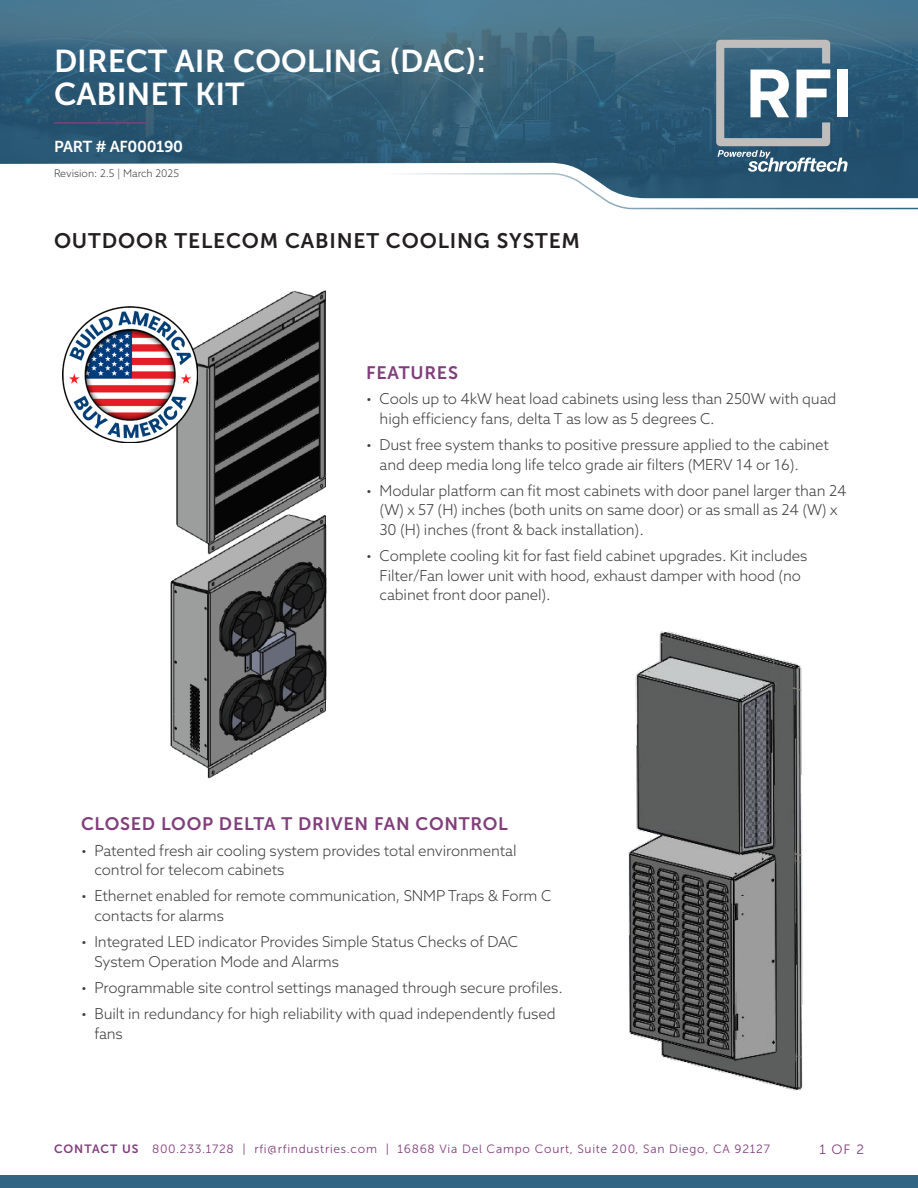
<style>
.page{position:relative;width:918px;height:1188px;background:#fff}
.page>*{position:absolute;margin:0;border:0;box-sizing:border-box;transform-origin:0 0}
.t1{font:31.5px/33px "Museo Sans 700";color:#fff}
.RFI_-_Big_Header{font:21px "Museo Sans 700";letter-spacing:.04em;color:#231f20}
.RFI_-_Small_Headers{font:18px "Museo Sans 700";letter-spacing:.04em;color:#813e7b}
.t2{font:15.75px "Museo Sans 700";letter-spacing:-.02em;color:#fff}
.t3{font:300 15px/19.5px "Azo Sans";letter-spacing:-.01em;color:#3e3e3f}
.t4{font:13.5px "Museo Sans 300";color:#813e7b}
.t5{font:12px "Museo Sans 300";letter-spacing:.06em;color:#813e7b}
.t6{font:300 10.5px "Azo Sans";color:#3e3e3f}
.s1{font-family:"Museo Sans 700"}
</style>
<div class="page">
<img style="left:0;top:0;width:918px;height:164px">
<svg style="left:302px;top:40px;width:616px;height:170px"></svg>
<hr style="left:54px;top:122px;width:94px;height:2px;background:#813e7b">
<img style="left:628px;top:631px;width:174px;height:459px">
<img style="left:170px;top:290px;width:157px;height:489px">
<div style="left:0;top:1176px;width:918px;height:12px;background:#316583"></div>
<img style="left:62px;top:307px;width:136px;height:135px">
<p class="t1" style="left:54px;top:44px;width:433px">DIRECT AIR COOLING (DAC):<br>CABINET KIT</p>
<p class="t2" style="left:54px;top:138px;width:131px">PART # AF000190</p>
<p class="t6" style="left:54px;top:167px;width:127px">Revision: 2.5 | March 2025</p>
<p class="RFI_-_Big_Header" style="left:54px;top:229px;width:528px">OUTDOOR TELECOM CABINET COOLING SYSTEM</p>
<p class="RFI_-_Small_Headers" style="left:366px;top:363px;width:93px">FEATURES</p>
<p class="t3" style="left:380px;top:389px;width:458px;text-indent:-14px">• Cools up to 4kW heat load cabinets using less than 250W with quad high efficiency fans, delta T as low as 5 degrees C.</p>
<p class="t3" style="left:380px;top:435px;width:451px;text-indent:-14px">• Dust free system thanks to positive pressure applied to the cabinet and deep media long life telco grade air filters (MERV 14 or 16).</p>
<p class="t3" style="left:380px;top:481px;width:468px;text-indent:-14px">• Modular platform can fit most cabinets with door panel larger than 24 (W) x 57 (H) inches (both units on same door) or as small as 24 (W) x<br>30 (H) inches (front &amp; back installation).</p>
<p class="t3" style="left:380px;top:546px;width:429px;text-indent:-14px">• Complete cooling kit for fast field cabinet upgrades. Kit includes<br>Filter/Fan lower unit with hood, exhaust damper with hood (no cabinet front door panel).</p>
<p class="RFI_-_Small_Headers" style="left:81px;top:814px;width:429px">CLOSED LOOP DELTA T DRIVEN FAN CONTROL</p>
<p class="t3" style="left:94px;top:840px;width:424px;text-indent:-14px">• Patented fresh air cooling system provides total environmental control for telecom cabinets</p>
<p class="t3" style="left:94px;top:886px;width:458px;text-indent:-14px">• Ethernet enabled for remote communication, SNMP Traps &amp; Form C contacts for alarms</p>
<p class="t3" style="left:94px;top:932px;width:425px;text-indent:-14px">• Integrated LED indicator Provides Simple Status Checks of DAC<br>System Operation Mode and Alarms</p>
<p class="t3" style="left:81px;top:977px;width:483px">• Programmable site control settings managed through secure profiles.</p>
<p class="t3" style="left:94px;top:1004px;width:463px;text-indent:-14px">• Built in redundancy for high reliability with quad independently fused fans</p>
<p class="t5" style="left:54px;top:1143px;width:717px"><span class="s1">CONTACT US</span> 800.233.1728 | rfi@rfindustries.com | 16868 Via Del Campo Court, Suite 200, San Diego, CA 92127</p>
<p class="t4" style="left:819px;top:1142px;width:46px">1 OF 2</p>
</div>
